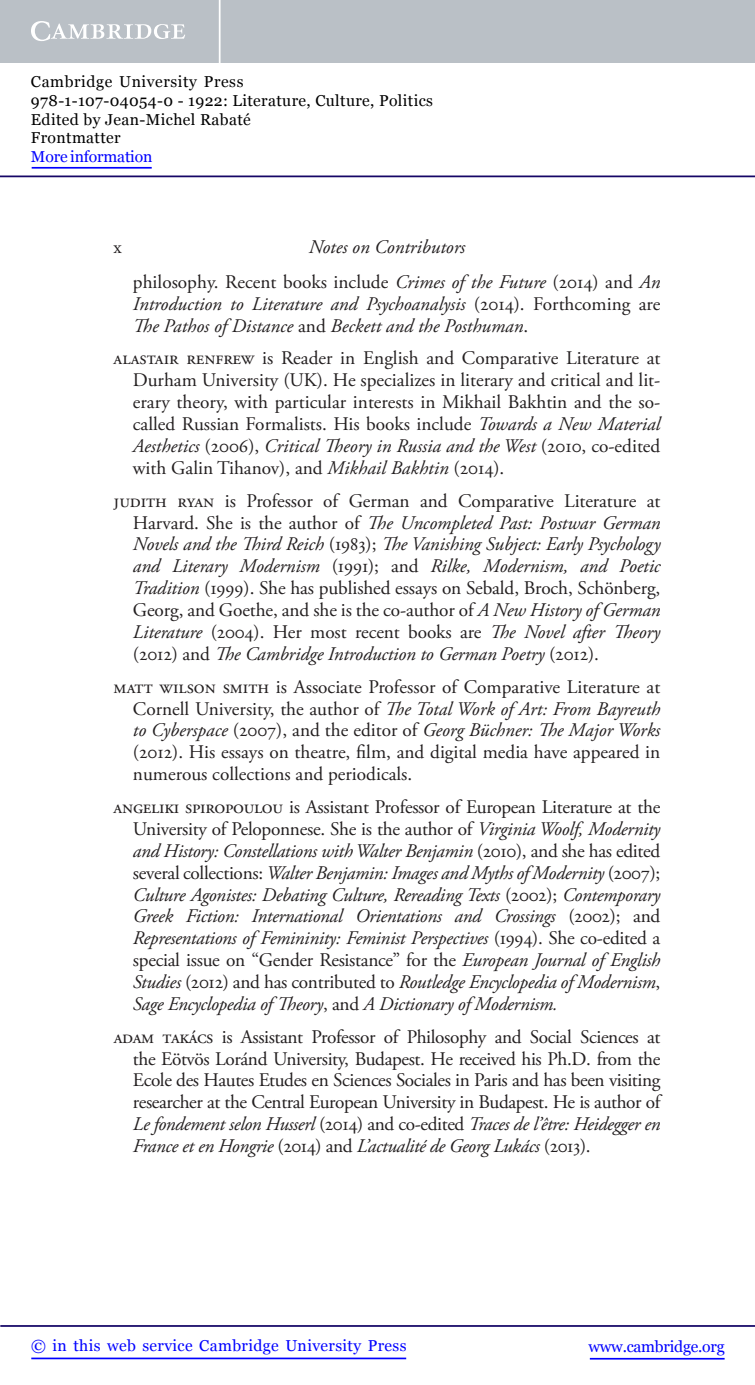
<style>
.page{position:relative;width:755px;height:1385px;background:#fff}
.page>*{position:absolute;margin:0;border:0;box-sizing:border-box;transform-origin:0 0}
.t1{font:19.25px/21.9px "Adobe Garamond Pro";letter-spacing:-.005em;color:#231f20;text-align:justify}
.t2{font:italic 19.25px/21.9px "Adobe Garamond Pro";color:#231f20}
.t3{font:15.75px/18.6px "Georgia";letter-spacing:.025em;color:#000}
.t4{font:15.75px "Georgia";letter-spacing:.025em;color:#00f}
.t5{font:15.75px "Georgia";letter-spacing:-.015em;color:#00f}
.t6{font:15.75px "Georgia";letter-spacing:-.01em;color:#00f}
.s1{font-style:normal}
.s2{font-style:italic}
</style>
<div class="page">
<hr style="left:589px;top:1358px;width:135px;height:1px;background:#00f">
<hr style="left:0;top:1325px;width:754px;height:2px;background:#150666">
<hr style="left:31px;top:1357px;width:375px;height:2px;background:#00f">
<div style="left:0;top:0;width:754px;height:63px;background:#bac0c6"></div>
<svg style="left:31px;top:21px;width:154px;height:20px"></svg>
<hr style="left:219px;top:0;width:1px;height:63px;background:#fff">
<hr style="left:0;top:175px;width:754px;height:2px;background:#150666">
<hr style="left:32px;top:167px;width:120px;height:2px;background:#00f">
<p class="t3" style="left:31px;top:73px;width:403px">Cambridge University Press<br>978-1-107-04054-0 - 1922: Literature, Culture, Politics<br>Edited by Jean-Michel Rabaté<br>Frontmatter</p>
<p class="t6" style="left:31px;top:147px;width:123px">More information</p>
<p class="t1" style="left:114px;top:238px;width:10px">x</p>
<p class="t2" style="left:133px;top:231px;width:528px;line-height:35px;text-indent:176px">Notes on Contributors<br><span class="s1">philosophy. Recent books include</span> Crimes of the Future <span class="s1">(2014) and</span> An</p>
<p class="t2" style="left:133px;top:294px;width:528px">Introduction to Literature and Psychoanalysis <span class="s1">(2014). Forthcoming are<br></span>The Pathos of Distance <span class="s1">and</span> Beckett and the Posthuman <span class="s1">.</span></p>
<p class="t1" style="left:133px;top:349px;width:528px;text-indent:-19px">Alastair Renfrew is Reader in English and Comparative Literature at Durham University (UK). He specializes in literary and critical and lit&shy;erary theory, with particular interests in Mikhail Bakhtin and the so&shy;called Russian Formalists. His books include <span class="s2">Towards a New Material Aesthetics</span> (2006), <span class="s2">Critical Theory in Russia and the West</span> (2010, co-edited with Galin Tihanov), and <span class="s2">Mikhail Bakhtin</span> (2014).</p>
<p class="t1" style="left:133px;top:491px;width:528px;text-indent:-19px">Judith Ryan is Professor of German and Comparative Literature at Harvard. She is the author of <span class="s2">The Uncompleted Past: Postwar German Novels and the Third Reich</span> (1983); <span class="s2">The Vanishing Subject: Early Psychology and Literary Modernism</span> (1991); and <span class="s2">Rilke, Modernism, and Poetic Tradition</span> (1999). She has published essays on Sebald, Broch, Schönberg, Georg, and Goethe, and she is the co-author of <span class="s2">A New History of German Literature</span> (2004). Her most recent books are <span class="s2">The Novel after Theory </span>(2012) and <span class="s2">The Cambridge Introduction to German Poetry</span> (2012).</p>
<p class="t1" style="left:133px;top:677px;width:528px;text-indent:-19px">Matt Wilson Smith is Associate Professor of Comparative Literature at Cornell University, the author of <span class="s2">The Total Work of Art: From Bayreuth to Cyberspace</span> (2007), and the editor of <span class="s2">Georg Büchner: The Major Works </span>(2012). His essays on theatre, film, and digital media have appeared in numerous collections and periodicals.</p>
<p class="t2" style="left:133px;top:798px;width:528px;text-align:justify;text-indent:-19px"><span class="s1">Angeliki Spiropoulou is Assistant Professor of European Literature at the University of Peloponnese. She is the author of</span> Virginia Woolf, Modernity and History: Constellations with Walter Benjamin <span class="s1">(2010), and she has edited several collections:</span> Walter Benjamin: Images and Myths of Modernity <span class="s1">(2007); </span>Culture Agonistes: Debating Culture, Rereading Texts <span class="s1">(2002);</span> Contemporary Greek Fiction: International Orientations and Crossings <span class="s1">(2002); and </span>Representations of Femininity: Feminist Perspectives <span class="s1">(1994). She co-edited a special issue on “Gender Resistance” for the</span> European Journal of English Studies <span class="s1">(2012) and has contributed to</span> Routledge Encyclopedia of Modernism <span class="s1">, </span>Sage Encyclopedia of Theory <span class="s1">, and</span> A Dictionary of Modernism.</p>
<p class="t1" style="left:133px;top:1027px;width:530px;text-indent:-19px">Adam Takács is Assistant Professor of Philosophy and Social Sciences at the Eötvös Loránd University, Budapest. He received his Ph.D. from the Ecole des Hautes Etudes en Sciences Sociales in Paris and has been visiting researcher at the Central European University in Budapest. He is author of <span class="s2">Le fondement selon Husserl</span> (2014) and co-edited <span class="s2">Traces de l’être: Heidegger en France et en Hongrie</span> (2014) and <span class="s2">L’actualité de Georg Lukács</span> (2013).</p>
<p class="t4" style="left:31px;top:1336px;width:376px">© in this web service Cambridge University Press</p>
<p class="t5" style="left:588px;top:1336px;width:137px">www.cambridge.org</p>
</div>
